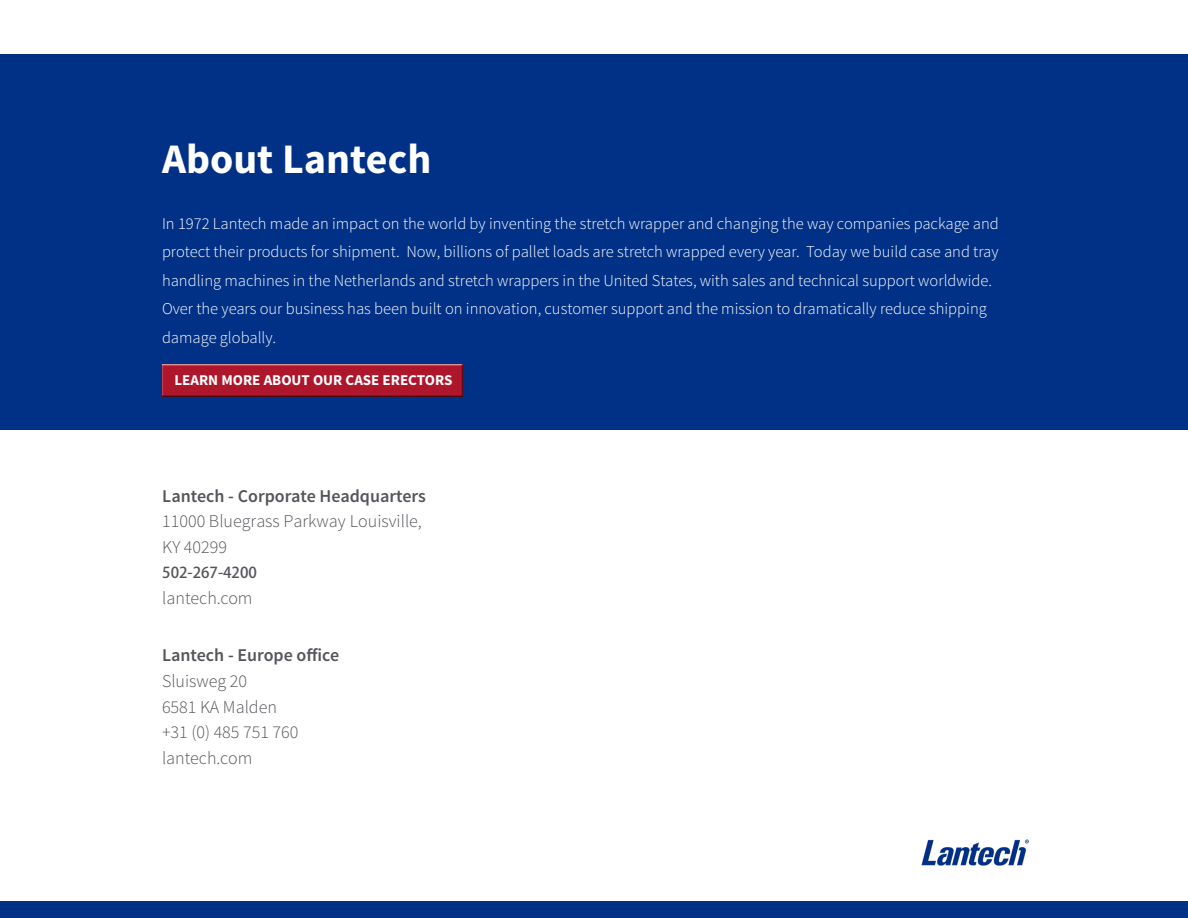
<style>
.page{position:relative;width:1188px;height:918px;background:#fff}
.page>*{position:absolute;margin:0;border:0;box-sizing:border-box;transform-origin:0 0}
.t1{font:700 42px "Source Sans Pro";color:#fff}
.t2{font:300 18px/25.7px "Source Sans Pro";color:#54555a}
.t3{font:600 18px "Source Sans Pro";color:#54555a}
.t4{font:300 16.5px/28.5px "Source Sans Pro";color:#fff}
.t5{font:700 15px "Source Sans Pro";color:#fff}
.t6{font:700 15px "Adobe Fan Heiti Std";color:#54555a}
.s1{font-weight:600}
</style>
<div class="page">
<div style="left:0;top:54px;width:1188px;height:375px;background:#003186"></div>
<div style="left:160px;top:364px;width:304px;height:33px;background:#231f20;opacity:.75"></div>
<div style="left:0;top:902px;width:1188px;height:16px;background:#003186"></div>
<img style="left:921px;top:839px;width:107px;height:26px">
<p class="t1" style="left:162px;top:132px;width:271px">About Lantech</p>
<p class="t4" style="left:162px;top:209px;width:838px">In 1972 Lantech made an impact on the world by inventing the stretch wrapper and changing the way companies package and protect their products for shipment. Now, billions of pallet loads are stretch wrapped every year. Today we build case and tray handling machines in the Netherlands and stretch wrappers in the United States, with sales and technical support worldwide.<br>Over the years our business has been built on innovation, customer support and the mission to dramatically reduce shipping damage globally.</p>
<p class="t5" style="left:174px;top:370px;width:279px">LEARN MORE ABOUT OUR CASE ERECTORS</p>
<p class="t2" style="left:162px;top:483px;width:265px"><span class="s1">Lantech - Corporate Headquarters<br></span>11000 Bluegrass Parkway Louisville,<br>KY 40299</p>
<p class="t6" style="left:162px;top:564px;width:96px">502-267-4200</p>
<p class="t2" style="left:162px;top:585px;width:92px">lantech.com</p>
<p class="t3" style="left:162px;top:644px;width:179px">Lantech - Europe office</p>
<p class="t2" style="left:162px;top:668px;width:87px">Sluisweg 20</p>
<p class="t2" style="left:162px;top:694px;width:117px">6581 KA Malden</p>
<p class="t2" style="left:162px;top:719px;width:138px">+31 (0) 485 751 760</p>
<p class="t2" style="left:162px;top:745px;width:92px">lantech.com</p>
</div>
